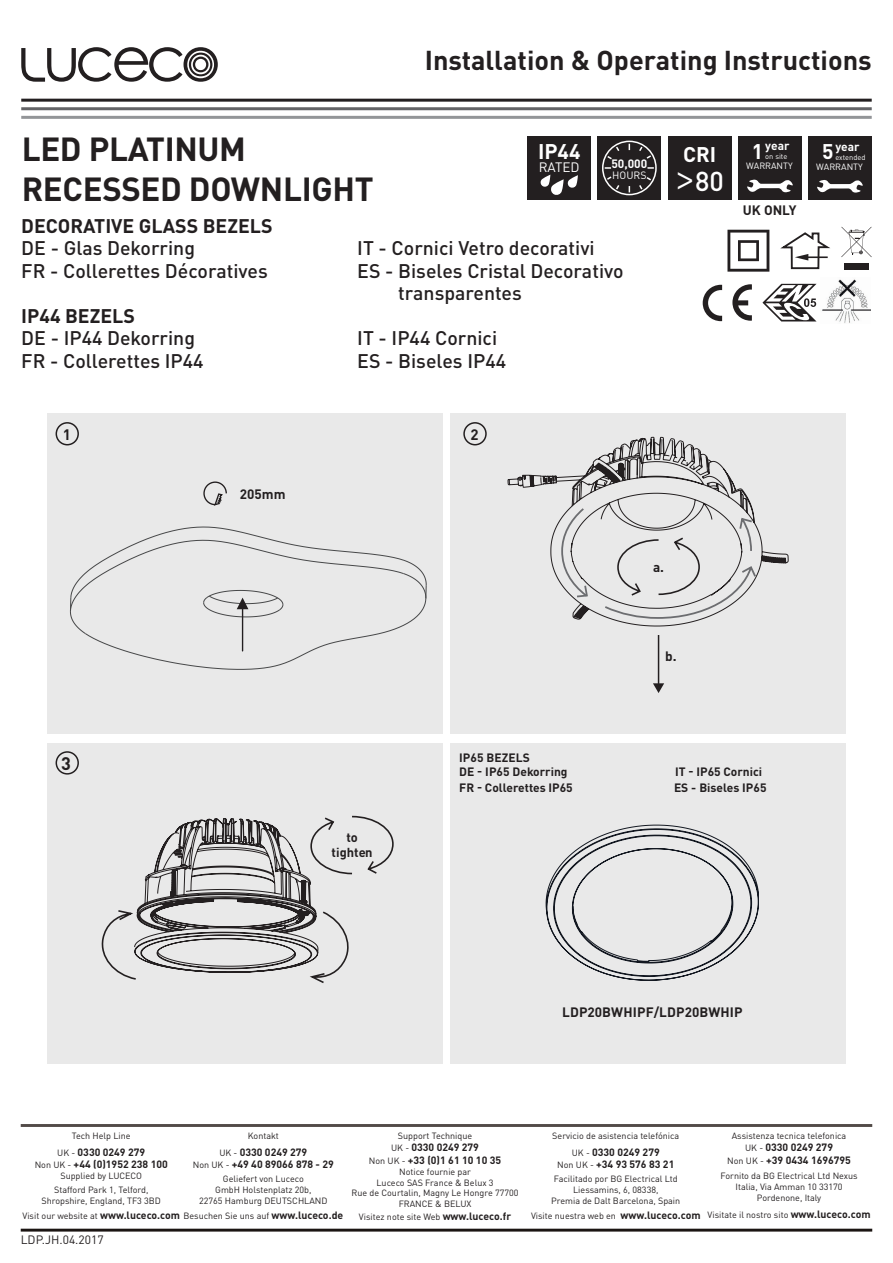
<style>
.page{position:relative;width:893px;height:1263px;background:#fff}
.page>*{position:absolute;margin:0;border:0;box-sizing:border-box;transform-origin:0 0}
.t1{font:700 33px/39.6px "DINOT";letter-spacing:-.01em;color:#231f20}
.t2{font:700 27px "DINOT";color:#231f20}
.t3{font:500 27px "DINOT";color:#fff}
.t4{font:700 21px "DINOT";color:#fff}
.t5{font:500 19.5px/22.5px "DIN Pro";color:#231f20}
.t6{font:700 19.5px "DIN Pro";color:#231f20}
.t7{font:700 18px "DINOT";color:#231f20}
.t8{font:700 15px "DINOT";color:#231f20}
.t9{font:700 13.5px "DINOT";letter-spacing:.005em;color:#231f20}
.t10{font:13.5px "DINOT";color:#fff}
.t11{font:700 12.9px/15.5px "DINOT";color:#231f20;text-align:center}
.t12{font:700 12px "DINOT";color:#231f20}
.t13{font:12px "DINOT";color:#231f20}
.t14{font:700 12px "DINOT";color:#fff}
.t15{font:700 10.5px "DINOT";color:#231f20}
.t16{font:10.5px "DINOT";color:#fff}
.t17{font:9px/10.8px "DINOT";color:#231f20;text-align:center}
.t18{font:9px "DINOT";color:#fff}
.t19{font:7.5px "DINOT";color:#fff}
.s1{font-weight:300;font-size:46.5px}
.s2{font-weight:400;font-size:9px}
.s3{font-weight:700;font-size:10.5px}
</style>
<div class="page">
<svg style="left:21px;top:47px;width:197px;height:35px"></svg>
<hr style="left:21px;top:116px;width:851px;height:3px;background:#939598">
<hr style="left:21px;top:107px;width:851px;height:3px;background:#636366">
<hr style="left:21px;top:99px;width:851px;height:3px;background:#231f20">
<hr style="left:21px;top:1124px;width:851px;height:3px;background:#524a47">
<hr style="left:21px;top:1229px;width:851px;height:2px;background:#1b1513">
<div style="left:597px;top:136px;width:64px;height:64px;background:#231f20"></div>
<div style="left:602px;top:141px;width:55px;height:54px;border:2px solid #fff;border-radius:50%"></div>
<svg style="left:606px;top:145px;width:14px;height:15px"></svg>
<svg style="left:639px;top:177px;width:14px;height:14px"></svg>
<svg style="left:639px;top:145px;width:14px;height:14px"></svg>
<svg style="left:605px;top:175px;width:15px;height:16px"></svg>
<svg style="left:605px;top:167px;width:6px;height:2px"></svg>
<svg style="left:647px;top:167px;width:7px;height:2px"></svg>
<div style="left:668px;top:137px;width:64px;height:63px;background:#231f20"></div>
<div style="left:738px;top:136px;width:64px;height:64px;background:#231f20"></div>
<svg style="left:747px;top:179px;width:46px;height:13px"></svg>
<div style="left:808px;top:137px;width:64px;height:63px;background:#231f20"></div>
<svg style="left:817px;top:180px;width:46px;height:13px"></svg>
<div style="left:527px;top:136px;width:64px;height:64px;background:#231f20"></div>
<svg style="left:540px;top:175px;width:38px;height:20px"></svg>
<div style="left:451px;top:743px;width:395px;height:320px;background:#e9e9e9"></div>
<div style="left:451px;top:414px;width:395px;height:320px;background:#e9e9e9"></div>
<div style="left:47px;top:743px;width:395px;height:320px;background:#e9e9e9"></div>
<div style="left:47px;top:414px;width:395px;height:320px;background:#e9e9e9"></div>
<div style="left:56px;top:422px;width:23px;height:23px;border:2px solid #231f20;border-radius:50%"></div>
<div style="left:56px;top:751px;width:23px;height:24px;border:2px solid #231f20;border-radius:50%"></div>
<div style="left:463px;top:422px;width:24px;height:23px;border:2px solid #231f20;border-radius:50%"></div>
<svg style="left:727px;top:230px;width:42px;height:42px"></svg>
<svg style="left:762px;top:284px;width:54px;height:37px"></svg>
<img style="left:822px;top:279px;width:48px;height:44px">
<svg style="left:703px;top:285px;width:19px;height:36px"></svg>
<svg style="left:732px;top:284px;width:20px;height:37px"></svg>
<svg style="left:780px;top:232px;width:50px;height:38px"></svg>
<div style="left:844px;top:263px;width:24px;height:6px;background:#231f20"></div>
<svg style="left:841px;top:227px;width:31px;height:30px"></svg>
<svg style="left:70px;top:526px;width:357px;height:144px"></svg>
<svg style="left:203px;top:481px;width:24px;height:25px"></svg>
<svg style="left:507px;top:436px;width:282px;height:191px"></svg>
<svg style="left:560px;top:506px;width:29px;height:92px"></svg>
<hr style="left:658px;top:635px;width:1px;height:49px;background:#231f20">
<svg style="left:653px;top:683px;width:11px;height:10px"></svg>
<svg style="left:603px;top:516px;width:154px;height:104px"></svg>
<svg style="left:101px;top:815px;width:293px;height:168px"></svg>
<svg style="left:546px;top:825px;width:213px;height:155px"></svg>
<p class="t1" style="left:22px;top:129px;width:353px">LED PLATINUM<br>RECESSED DOWNLIGHT</p>
<p class="t2" style="left:425px;top:43px;width:448px">Installation &amp; Operating Instructions</p>
<p class="t4" style="left:752px;top:138px;width:13px">1</p>
<p class="t18" style="left:746px;top:160px;width:48px">WARRANTY</p>
<p class="t4" style="left:538px;top:138px;width:44px">IP44</p>
<p class="t19" style="left:835px;top:152px;width:32px">extended</p>
<p class="t10" style="left:539px;top:159px;width:42px">RATED</p>
<p class="t9" style="left:743px;top:201px;width:55px">UK ONLY</p>
<p class="t14" style="left:765px;top:138px;width:26px">year</p>
<p class="t19" style="left:765px;top:152px;width:24px">on site</p>
<p class="t4" style="left:822px;top:138px;width:13px">5</p>
<p class="t18" style="left:816px;top:161px;width:48px">WARRANTY</p>
<p class="t14" style="left:835px;top:139px;width:26px">year</p>
<p class="t4" style="left:683px;top:141px;width:35px">CRI</p>
<p class="t3" style="left:673px;top:164px;width:52px"><span class="s1">&gt;</span>80</p>
<p class="t14" style="left:611px;top:156px;width:37px">50,000</p>
<p class="t16" style="left:612px;top:168px;width:36px">HOURS</p>
<p class="t6" style="left:21px;top:209px;width:253px">DECORATIVE GLASS BEZELS</p>
<p class="t5" style="left:21px;top:235px;width:175px">DE - Glas Dekorring</p>
<p class="t5" style="left:357px;top:235px;width:239px">IT - Cornici Vetro decorativi</p>
<p class="t5" style="left:21px;top:257px;width:248px">FR - Collerettes Décoratives</p>
<p class="t5" style="left:398px;top:257px;width:227px;text-indent:-41px">ES - Biseles Cristal Decorativo transparentes</p>
<p class="t6" style="left:21px;top:299px;width:115px">IP44 BEZELS</p>
<p class="t5" style="left:21px;top:325px;width:175px">DE - IP44 Dekorring</p>
<p class="t5" style="left:357px;top:325px;width:141px">IT - IP44 Cornici</p>
<p class="t5" style="left:21px;top:347px;width:184px">FR - Collerettes IP44</p>
<p class="t5" style="left:357px;top:347px;width:150px">ES - Biseles IP44</p>
<p class="t8" style="left:63px;top:424px;width:10px">1</p>
<p class="t7" style="left:61px;top:751px;width:11px">3</p>
<p class="t9" style="left:240px;top:485px;width:47px">205mm</p>
<h3 class="t11" style="left:332px;top:829px;width:42px">to tighten</h3>
<p class="t8" style="left:470px;top:424px;width:10px">2</p>
<p class="t9" style="left:653px;top:558px;width:13px">a.</p>
<p class="t9" style="left:665px;top:648px;width:13px">b.</p>
<p class="t12" style="left:459px;top:749px;width:72px">IP65 BEZELS</p>
<p class="t12" style="left:459px;top:764px;width:110px">DE - IP65 Dekorring</p>
<p class="t12" style="left:675px;top:764px;width:89px">IT - IP65 Cornici</p>
<p class="t12" style="left:459px;top:780px;width:115px">FR - Collerettes IP65</p>
<p class="t12" style="left:674px;top:780px;width:94px">ES - Biseles IP65</p>
<p class="t9" style="left:562px;top:1003px;width:182px">LDP20BWHIPF/LDP20BWHIP</p>
<p class="t17" style="left:72px;top:1130px;width:60px">Tech Help Line</p>
<p class="t15" style="left:57px;top:1145px;width:89px"><span class="s2">UK -</span> 0330 0249 279</p>
<p class="t15" style="left:35px;top:1157px;width:135px"><span class="s2">Non UK -</span> +44 (0)1952 238 100</p>
<p class="t17" style="left:60px;top:1170px;width:83px">Supplied by LUCECO</p>
<p class="t17" style="left:42px;top:1184px;width:121px">Stafford Park 1, Telford,<br>Shropshire, England, TF3 3BD</p>
<p class="t17" style="left:22px;top:1210px;width:322px">Visit our website at <span class="s3">www.luceco.com</span> Besuchen Sie uns auf <span class="s3">www.luceco.de</span></p>
<p class="t17" style="left:248px;top:1130px;width:33px">Kontakt</p>
<p class="t15" style="left:219px;top:1145px;width:89px"><span class="s2">UK -</span> 0330 0249 279</p>
<p class="t15" style="left:193px;top:1157px;width:143px"><span class="s2">Non UK -</span> +49 40 89066 878 - 29</p>
<p class="t17" style="left:199px;top:1173px;width:130px">Geliefert von Luceco<br>GmbH Holstenplatz 20b,<br>22765 Hamburg DEUTSCHLAND</p>
<p class="t13" style="left:21px;top:1232px;width:84px">LDP.JH.04.2017</p>
<p class="t17" style="left:398px;top:1130px;width:76px">Support Technique</p>
<p class="t15" style="left:391px;top:1141px;width:89px"><span class="s2">UK -</span> 0330 0249 279</p>
<p class="t15" style="left:369px;top:1153px;width:134px"><span class="s2">Non UK -</span> +33 (0)1 61 10 10 35</p>
<p class="t17" style="left:352px;top:1166px;width:168px">Notice fournie par<br>Luceco SAS France &amp; Belux 3<br>Rue de Courtalin, Magny Le Hongre 77700<br>FRANCE &amp; BELUX</p>
<p class="t17" style="left:359px;top:1211px;width:154px">Visitez note site Web <span class="s3">www.luceco.fr</span></p>
<p class="t17" style="left:552px;top:1130px;width:128px">Servicio de asistencia telefónica</p>
<p class="t15" style="left:572px;top:1145px;width:89px"><span class="s2">UK -</span> 0330 0249 279</p>
<p class="t15" style="left:557px;top:1157px;width:119px"><span class="s2">Non UK -</span> +34 93 576 83 21</p>
<p class="t17" style="left:551px;top:1173px;width:130px">Facilitado por BG Electrical Ltd<br>Liessamins, 6, 08338,<br>Premia de Dalt Barcelona, Spain</p>
<p class="t17" style="left:531px;top:1210px;width:171px">Visite nuestra web en <span class="s3">www.luceco.com</span></p>
<p class="t17" style="left:732px;top:1130px;width:116px">Assistenza tecnica telefonica</p>
<p class="t15" style="left:745px;top:1141px;width:89px"><span class="s2">UK -</span> 0330 0249 279</p>
<p class="t15" style="left:727px;top:1153px;width:125px"><span class="s2">Non UK -</span> +39 0434 1696795</p>
<p class="t17" style="left:720px;top:1170px;width:139px">Fornito da BG Electrical Ltd Nexus<br>Italia, Via Amman 10 33170<br>Pordenone, Italy</p>
<p class="t17" style="left:708px;top:1209px;width:165px">Visitate il nostro sito <span class="s3">www.luceco.com</span></p>
</div>
